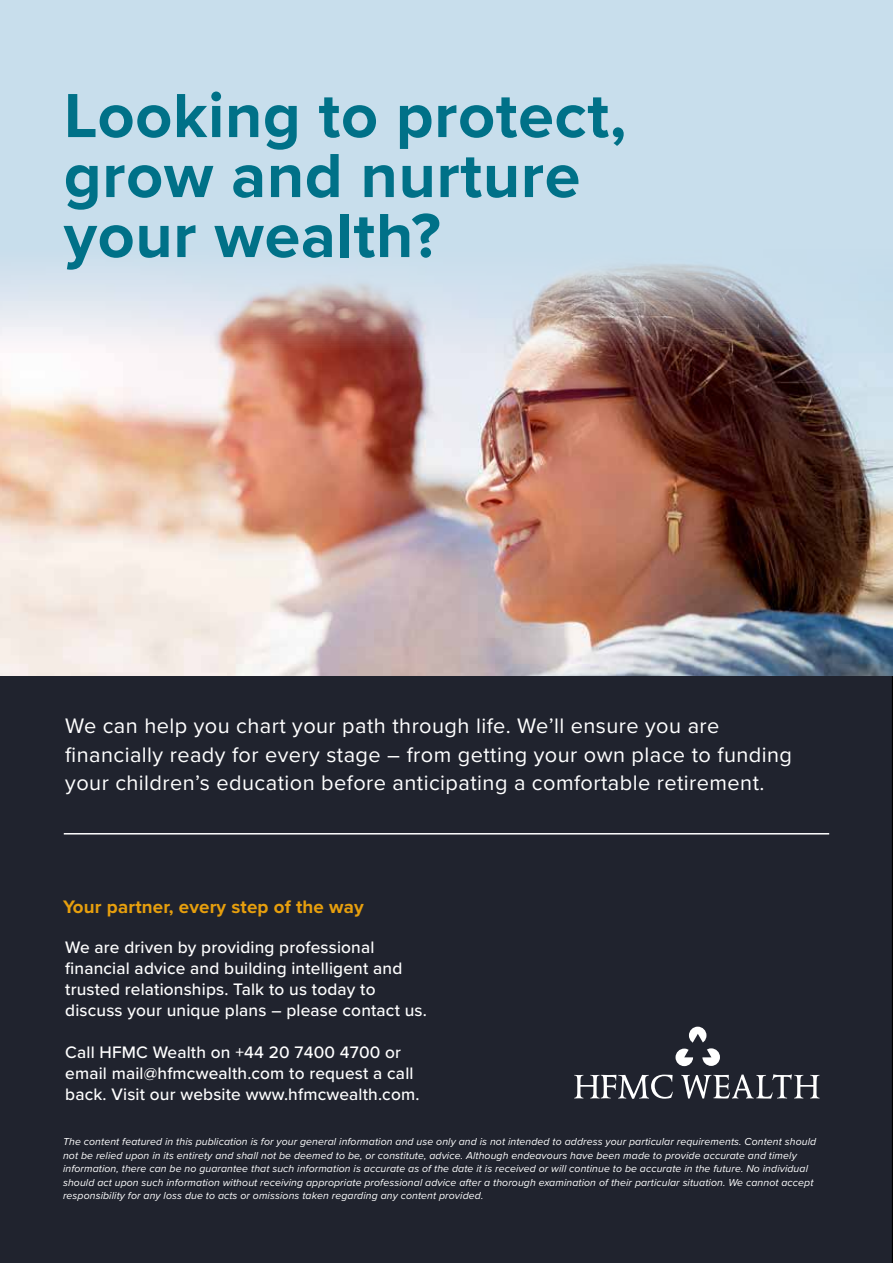
<style>
.page{position:relative;width:893px;height:1263px;background:#fff}
.page>*{position:absolute;margin:0;border:0;box-sizing:border-box;transform-origin:0 0}
.t1{font:700 64.5px/60px "Proxima Nova";letter-spacing:.01em;color:#007188}
.t2{font:21.75px/28.5px "Proxima Nova";letter-spacing:.02em;color:#fff}
.t3{font:700 18.75px "Proxima Nova";letter-spacing:.01em;color:#e79f0d}
.t4{font:500 17.25px/21px "Proxima Nova";letter-spacing:.01em;color:#fff}
.t5{font:italic 10.5px/13.5px "Proxima Nova";letter-spacing:.01em;color:#fff}
</style>
<div class="page">
<div style="left:0;top:676px;width:893px;height:587px;background:#20232e"></div>
<div style="left:0;top:0;width:893px;height:676px;background:#c8deec"></div>
<img style="left:0;top:264px;width:893px;height:412px">
<hr style="left:64px;top:833px;width:765px;height:1px;background:#fff">
<svg style="left:574px;top:1074px;width:99px;height:25px"></svg>
<svg style="left:681px;top:1074px;width:138px;height:24px"></svg>
<svg style="left:689px;top:1027px;width:17px;height:17px"></svg>
<svg style="left:675px;top:1048px;width:18px;height:18px"></svg>
<svg style="left:702px;top:1048px;width:18px;height:18px"></svg>
<h1 class="t1" style="left:64px;top:84px;width:564px">Looking to protect, grow and nurture your wealth?</h1>
<h2 class="t2" style="left:65px;top:711px;width:728px">We can help you chart your path through life. We’ll ensure you are financially ready for every stage – from getting your own place to funding your children’s education before anticipating a comfortable retirement.</h2>
<h3 class="t3" style="left:63px;top:893px;width:302px">Your partner, every step of the way</h3>
<h3 class="t4" style="left:65px;top:936px;width:363px">We are driven by providing professional financial advice and building intelligent and trusted relationships. Talk to us today to discuss your unique plans – please contact us.</h3>
<h3 class="t4" style="left:65px;top:1041px;width:356px">Call HFMC Wealth on +44 20 7400 4700 or email mail@hfmcwealth.com to request a call back. Visit our website www.hfmcwealth.com.</h3>
<p class="t5" style="left:63px;top:1134px;width:755px">The content featured in this publication is for your general information and use only and is not intended to address your particular requirements. Content should not be relied upon in its entirety and shall not be deemed to be, or constitute, advice. Although endeavours have been made to provide accurate and timely information, there can be no guarantee that such information is accurate as of the date it is received or will continue to be accurate in the future. No individual should act upon such information without receiving appropriate professional advice after a thorough examination of their particular situation. We cannot accept responsibility for any loss due to acts or omissions taken regarding any content provided.</p>
</div>
